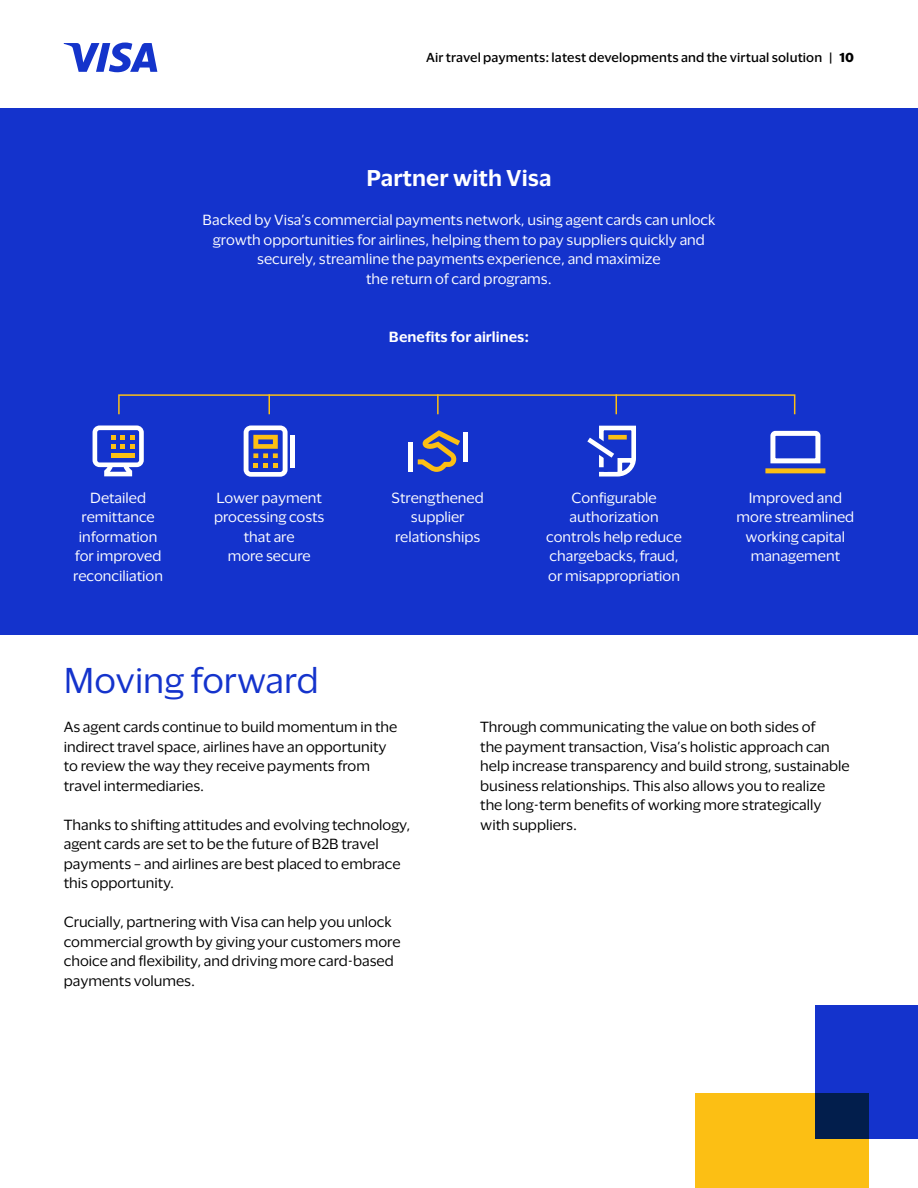
<style>
.page{position:relative;width:918px;height:1188px;background:#fff}
.page>*{position:absolute;margin:0;border:0;box-sizing:border-box;transform-origin:0 0}
.t1{font:33px "Visa Dialect";color:#1433cc}
.t2{font:600 21px "Visa Dialect";color:#fff}
.t3{font:13.5px/19.5px "Visa Dialect";color:#000}
.t4{font:13.5px/19.5px "Visa Dialect";color:#fff;text-align:center}
.t5{font:600 13.5px "Visa Dialect";color:#fff}
.t6{font:500 12px "Visa Dialect";letter-spacing:.015em;color:#000}
.s1{font-weight:700}
</style>
<div class="page">
<svg style="left:64px;top:43px;width:93px;height:29px"></svg>
<div style="left:0;top:108px;width:918px;height:527px;background:#1433cc"></div>
<div style="left:765px;top:468px;width:60px;height:5px;background:#fcbf14"></div>
<svg style="left:93px;top:394px;width:730px;height:83px"></svg>
<div style="left:815px;top:1005px;width:103px;height:134px;background:#1433cc"></div>
<div style="left:695px;top:1094px;width:173px;height:94px;background:#fcbf14"></div>
<div style="left:815px;top:1094px;width:53px;height:45px;background:#021e4c"></div>
<p class="t6" style="left:426px;top:48px;width:430px">Air travel payments: latest developments and the virtual solution | <span class="s1">10</span></p>
<h3 class="t2" style="left:367px;top:162px;width:186px">Partner with Visa</h3>
<p class="t4" style="left:203px;top:210px;width:514px">Backed by Visa’s commercial payments network, using agent cards can unlock growth opportunities for airlines, helping them to pay suppliers quickly and securely, streamline the payments experience, and maximize<br>the return of card programs.</p>
<p class="t5" style="left:389px;top:327px;width:142px">Benefits for airlines:</p>
<p class="t4" style="left:73px;top:487px;width:91px">Detailed remittance information for improved reconciliation</p>
<p class="t4" style="left:214px;top:487px;width:112px">Lower payment processing costs that are<br>more secure</p>
<p class="t4" style="left:392px;top:487px;width:94px">Strengthened supplier relationships</p>
<p class="t4" style="left:546px;top:487px;width:137px">Configurable authorization controls help reduce chargebacks, fraud, or misappropriation</p>
<p class="t4" style="left:737px;top:487px;width:119px">Improved and more streamlined working capital management</p>
<h2 class="t1" style="left:64px;top:656px;width:256px">Moving forward</h2>
<p class="t3" style="left:64px;top:717px;width:335px">As agent cards continue to build momentum in the indirect travel space, airlines have an opportunity to review the way they receive payments from travel intermediaries.</p>
<p class="t3" style="left:64px;top:814px;width:348px">Thanks to shifting attitudes and evolving technology, agent cards are set to be the future of B2B travel payments – and airlines are best placed to embrace this opportunity.</p>
<p class="t3" style="left:64px;top:912px;width:338px">Crucially, partnering with Visa can help you unlock commercial growth by giving your customers more choice and flexibility, and driving more card-based payments volumes.</p>
<p class="t3" style="left:480px;top:717px;width:371px">Through communicating the value on both sides of<br>the payment transaction, Visa’s holistic approach can help increase transparency and build strong, sustainable business relationships. This also allows you to realize the long-term benefits of working more strategically with suppliers.</p>
</div>
